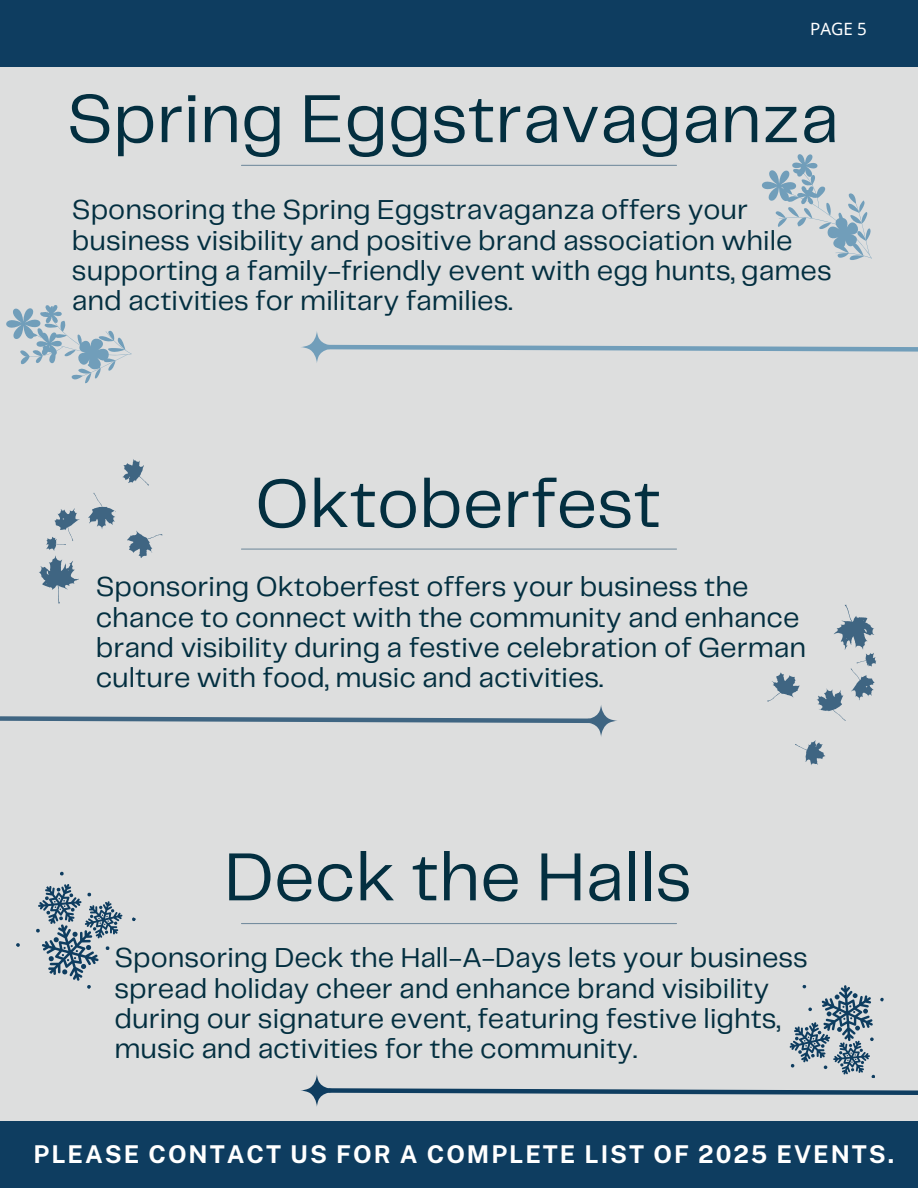
<style>
.page{position:relative;width:918px;height:1188px;background:#dddede}
.page>*{position:absolute;margin:0;border:0;box-sizing:border-box;transform-origin:0 0}
.t1{font:70.5px "Telegraf";color:#032f40}
.t2{font:28.5px/30.3px "Telegraf";color:#032f40}
.t3{font:700 24.45px "Public Sans";letter-spacing:.08em;color:#fff}
.t4{font:16.95px "Noto Sans";color:#fff}
</style>
<div class="page">
<div style="left:0;top:0;width:918px;height:67px;background:#0e3d60"></div>
<hr style="left:241px;top:165px;width:436px;height:1px;background:#0e3d60">
<svg style="left:301px;top:331px;width:617px;height:32px"></svg>
<hr style="left:241px;top:549px;width:436px;height:1px;background:#0e3d60">
<svg style="left:0;top:705px;width:617px;height:32px"></svg>
<svg style="left:39px;top:459px;width:124px;height:145px"></svg>
<svg style="left:767px;top:604px;width:110px;height:161px"></svg>
<hr style="left:241px;top:923px;width:436px;height:1px;background:#0e3d60">
<svg style="left:16px;top:872px;width:120px;height:117px"></svg>
<svg style="left:301px;top:985px;width:617px;height:122px"></svg>
<svg style="left:6px;top:305px;width:126px;height:79px"></svg>
<svg style="left:762px;top:154px;width:110px;height:106px"></svg>
<div style="left:0;top:1121px;width:918px;height:67px;background:#0e3d60"></div>
<p class="t4" style="left:810px;top:17px;width:58px">PAGE 5</p>
<h1 class="t1" style="left:67px;top:71px;width:774px">Spring Eggstravaganza</h1>
<p class="t2" style="left:72px;top:194px;width:761px">Sponsoring the Spring Eggstravaganza offers your business visibility and positive brand association while supporting a family-friendly event with egg hunts, games and activities for military families.</p>
<h1 class="t1" style="left:255px;top:456px;width:408px">Oktoberfest</h1>
<p class="t2" style="left:96px;top:571px;width:712px">Sponsoring Oktoberfest offers your business the chance to connect with the community and enhance brand visibility during a festive celebration of German culture with food, music and activities.</p>
<h1 class="t1" style="left:224px;top:830px;width:469px">Deck the Halls</h1>
<p class="t2" style="left:114px;top:942px;width:695px">Sponsoring Deck the Hall-A-Days lets your business spread holiday cheer and enhance brand visibility during our signature event, featuring festive lights, music and activities for the community.</p>
<p class="t3" style="left:34px;top:1137px;width:862px">PLEASE CONTACT US FOR A COMPLETE LIST OF 2025 EVENTS.</p>
</div>
